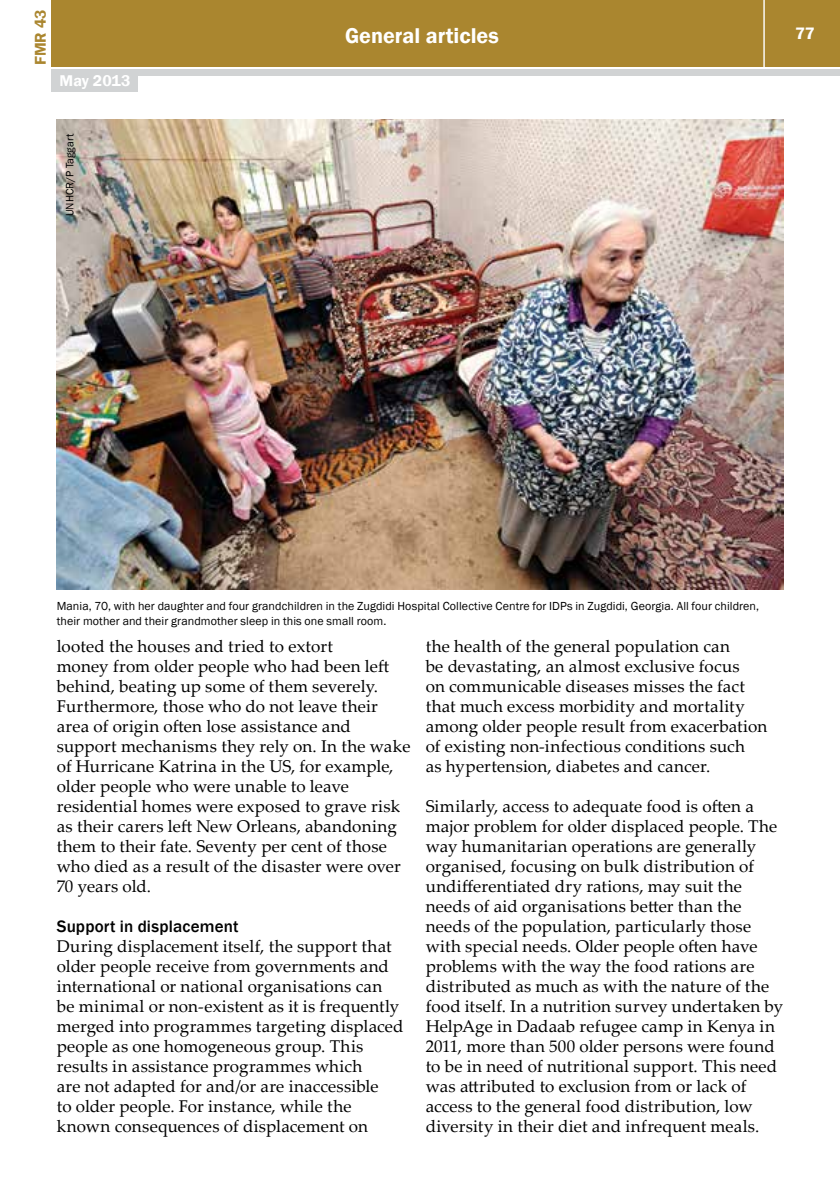
<style>
.page{position:relative;width:840px;height:1191px;background:#fff}
.page>*{position:absolute;margin:0;border:0;box-sizing:border-box;transform-origin:0 0}
.t1{font:600 22px "Franklin Gothic";color:#fff}
.t2{font:17px/20px "Palatino Linotype";letter-spacing:.01em;color:#000}
.t3{font:500 17px "Franklin Gothic";letter-spacing:.01em;color:#000}
.t4{font:600 17px "Franklin Gothic";color:#fff}
.t5{font:600 16px "Franklin Gothic";color:#fff}
.t6{font:600 16px "Franklin Gothic";color:#aa862f}
.t7{font:12px/14.4px "Franklin Gothic";letter-spacing:.005em;color:#000}
.t8{font:11px "Franklin Gothic";color:#000}
</style>
<div class="page">
<div style="left:52px;top:0;width:787px;height:66px;background:#aa862f"></div>
<div style="left:52px;top:69px;width:787px;height:6px;background:#d1d3d4"></div>
<hr style="left:763px;top:0;width:1px;height:68px;background:#fff">
<div style="left:52px;top:74px;width:86px;height:18px;background:#d1d3d4"></div>
<img style="left:57px;top:119px;width:725px;height:470px">
<p class="t6" style="left:31px;top:65px;width:57px;rotate:-90deg">FMR 43</p>
<p class="t5" style="left:60px;top:71px;width:72px">May 2013</p>
<p class="t8" style="left:63px;top:216px;width:84px;rotate:-90deg">UNHCR/P Taggart</p>
<p class="t1" style="left:345px;top:22px;width:155px">General articles</p>
<p class="t4" style="left:794px;top:23px;width:21px">77</p>
<p class="t7" style="left:57px;top:599px;width:703px">Mania, 70, with her daughter and four grandchildren in the Zugdidi Hospital Collective Centre for IDPs in Zugdidi, Georgia. All four children, their mother and their grandmother sleep in this one small room.</p>
<p class="t2" style="left:57px;top:636px;width:355px">looted the houses and tried to extort<br>money from older people who had been left behind, beating up some of them severely.<br>Furthermore, those who do not leave their area of origin often lose assistance and support mechanisms they rely on. In the wake of Hurricane Katrina in the US, for example, older people who were unable to leave residential homes were exposed to grave risk as their carers left New Orleans, abandoning them to their fate. Seventy per cent of those who died as a result of the disaster were over 70 years old.</p>
<p class="t3" style="left:57px;top:916px;width:183px">Support in displacement</p>
<p class="t2" style="left:57px;top:935px;width:348px">During displacement itself, the support that older people receive from governments and international or national organisations can be minimal or non-existent as it is frequently merged into programmes targeting displaced people as one homogeneous group. This results in assistance programmes which<br>are not adapted for and/or are inaccessible<br>to older people. For instance, while the known consequences of displacement on</p>
<p class="t2" style="left:425px;top:635px;width:343px">the health of the general population can<br>be devastating, an almost exclusive focus<br>on communicable diseases misses the fact that much excess morbidity and mortality among older people result from exacerbation of existing non-infectious conditions such<br>as hypertension, diabetes and cancer.</p>
<p class="t2" style="left:425px;top:795px;width:359px">Similarly, access to adequate food is often a major problem for older displaced people. The way humanitarian operations are generally organised, focusing on bulk distribution of undifferentiated dry rations, may suit the needs of aid organisations better than the needs of the population, particularly those with special needs. Older people often have problems with the way the food rations are distributed as much as with the nature of the food itself. In a nutrition survey undertaken by HelpAge in Dadaab refugee camp in Kenya in 2011, more than 500 older persons were found to be in need of nutritional support. This need was attributed to exclusion from or lack of access to the general food distribution, low diversity in their diet and infrequent meals.</p>
</div>
